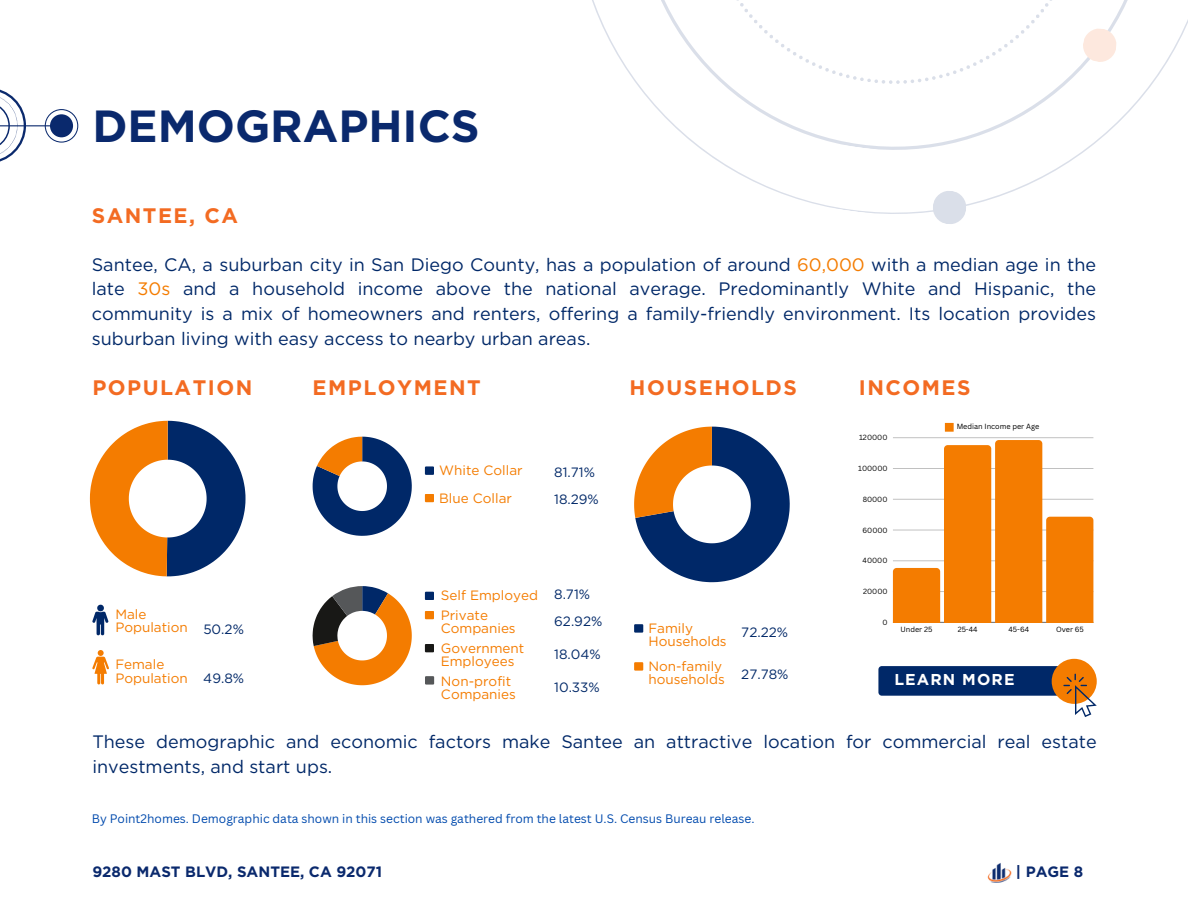
<style>
.page{position:relative;width:1188px;height:918px;background:#fff}
.page>*{position:absolute;margin:0;border:0;box-sizing:border-box;transform-origin:0 0}
.t1{font:700 45px "Gotham";color:#0a296d}
.t2{font:700 21px "Gotham";letter-spacing:.07em;color:#f36b22}
.t3{font:18px/24.8px "Gotham";color:#002868;text-align:justify}
.t4{font:700 15.75px "Gotham";letter-spacing:.07em;color:#fff}
.t5{font:700 15px "Gotham";color:#0a296d}
.t6{font:13.5px/13.5px "Gotham";color:#f47c00}
.t7{font:13.5px "Gotham";color:#002868}
.t8{font:12px "Canva Sans";color:#004aad}
.t9{font:7.35px "Canva Sans";color:#000}
.s1{color:#f47c00}
</style>
<div class="page">
<hr style="left:0;top:125px;width:67px;height:1px;background:#0a296d">
<svg style="left:45px;top:109px;width:33px;height:34px"></svg>
<svg style="left:0;top:89px;width:26px;height:73px"></svg>
<img style="left:987px;top:863px;width:25px;height:20px">
<svg style="left:606px;top:0;width:577px;height:182px"></svg>
<svg style="left:932px;top:191px;width:35px;height:33px"></svg>
<svg style="left:1082px;top:27px;width:36px;height:36px"></svg>
<svg style="left:90px;top:421px;width:156px;height:155px"></svg>
<svg style="left:92px;top:604px;width:17px;height:32px"></svg>
<svg style="left:92px;top:650px;width:17px;height:34px"></svg>
<svg style="left:313px;top:437px;width:99px;height:99px"></svg>
<svg style="left:313px;top:586px;width:99px;height:99px"></svg>
<div style="left:425px;top:466px;width:9px;height:9px;background:#002868"></div>
<div style="left:425px;top:494px;width:9px;height:8px;background:#f47c00"></div>
<div style="left:425px;top:592px;width:9px;height:8px;background:#002868"></div>
<div style="left:425px;top:611px;width:9px;height:8px;background:#f47c00"></div>
<div style="left:425px;top:644px;width:9px;height:8px;background:#181816"></div>
<div style="left:634px;top:624px;width:9px;height:9px;background:#002868"></div>
<div style="left:634px;top:662px;width:9px;height:9px;background:#f47c00"></div>
<svg style="left:634px;top:427px;width:156px;height:155px"></svg>
<div style="left:425px;top:676px;width:9px;height:9px;background:#555759"></div>
<div style="left:945px;top:423px;width:9px;height:9px;background:#f47c00"></div>
<hr style="left:893px;top:622px;width:200px;height:1px;background:#000;opacity:.6">
<hr style="left:893px;top:437px;width:200px;height:1px;background:#cdcdcd">
<svg style="left:893px;top:440px;width:200px;height:182px"></svg>
<div style="left:878px;top:666px;width:211px;height:30px;background:#002868;border-radius:3px"></div>
<div style="left:1052px;top:659px;width:45px;height:45px;background:#f47c00;border-radius:50%"></div>
<svg style="left:1063px;top:674px;width:34px;height:43px"></svg>
<p class="t1" style="left:92px;top:99px;width:389px">DEMOGRAPHICS</p>
<p class="t2" style="left:92px;top:203px;width:148px">SANTEE, CA</p>
<p class="t3" style="left:92px;top:252px;width:1006px">Santee, CA, a suburban city in San Diego County, has a population of around <span class="s1">60,000</span> with a median age in the late <span class="s1">30s</span> and a household income above the national average. Predominantly White and Hispanic, the community is a mix of homeowners and renters, offering a family-friendly environment. Its location provides suburban living with easy access to nearby urban areas.</p>
<h2 class="t2" style="left:92px;top:375px;width:162px">POPULATION</h2>
<h3 class="t2" style="left:313px;top:375px;width:170px">EMPLOYMENT</h3>
<h2 class="t2" style="left:630px;top:375px;width:169px">HOUSEHOLDS</h2>
<h2 class="t2" style="left:859px;top:375px;width:113px">INCOMES</h2>
<h2 class="t6" style="left:115px;top:607px;width:74px">Male<br>Population</h2>
<h2 class="t6" style="left:115px;top:658px;width:74px">Female<br>Population</h2>
<p class="t7" style="left:203px;top:621px;width:42px">50.2%</p>
<p class="t7" style="left:203px;top:670px;width:42px">49.8%</p>
<h5 class="t6" style="left:439px;top:464px;width:85px">White Collar</h5>
<h5 class="t6" style="left:439px;top:491px;width:74px">Blue Collar</h5>
<h5 class="t7" style="left:554px;top:464px;width:42px">81.71%</h5>
<h5 class="t7" style="left:554px;top:491px;width:46px">18.29%</h5>
<h5 class="t6" style="left:441px;top:589px;width:99px">Self Employed</h5>
<h5 class="t6" style="left:441px;top:608px;width:76px">Private<br>Companies</h5>
<h5 class="t6" style="left:441px;top:641px;width:85px">Government<br>Employees</h5>
<h5 class="t6" style="left:441px;top:674px;width:76px">Non-profit<br>Companies</h5>
<h5 class="t7" style="left:554px;top:586px;width:37px">8.71%</h5>
<h5 class="t7" style="left:554px;top:613px;width:50px">62.92%</h5>
<h5 class="t7" style="left:554px;top:646px;width:48px">18.04%</h5>
<h5 class="t7" style="left:554px;top:680px;width:47px">10.33%</h5>
<h5 class="t6" style="left:648px;top:621px;width:80px">Family<br>Households</h5>
<h5 class="t6" style="left:648px;top:659px;width:78px">Non-family households</h5>
<h5 class="t7" style="left:741px;top:624px;width:48px">72.22%</h5>
<h5 class="t7" style="left:741px;top:666px;width:49px">27.78%</h5>
<p class="t9" style="left:859px;top:432px;width:30px">120000</p>
<p class="t9" style="left:858px;top:463px;width:31px">100000</p>
<p class="t9" style="left:863px;top:494px;width:26px">80000</p>
<p class="t9" style="left:863px;top:525px;width:27px">60000</p>
<p class="t9" style="left:863px;top:556px;width:26px">40000</p>
<p class="t9" style="left:863px;top:586px;width:26px">20000</p>
<p class="t9" style="left:883px;top:617px;width:7px">0</p>
<p class="t9" style="left:957px;top:421px;width:84px">Median Income per Age</p>
<p class="t9" style="left:900px;top:624px;width:33px">Under 25</p>
<p class="t9" style="left:958px;top:624px;width:21px">25-44</p>
<p class="t9" style="left:1009px;top:624px;width:22px">45-64</p>
<p class="t9" style="left:1056px;top:624px;width:29px">Over 65</p>
<h5 class="t4" style="left:894px;top:670px;width:122px">LEARN MORE</h5>
<p class="t3" style="left:92px;top:729px;width:1006px">These demographic and economic factors make Santee an attractive location for commercial real estate investments, and start ups.</p>
<h1 class="t8" style="left:92px;top:811px;width:664px">By Point2homes. Demographic data shown in this section was gathered from the latest U.S. Census Bureau release.</h1>
<p class="t5" style="left:92px;top:862px;width:291px">9280 MAST BLVD, SANTEE, CA 92071</p>
<p class="t5" style="left:1016px;top:862px;width:69px">| PAGE 8</p>
</div>
